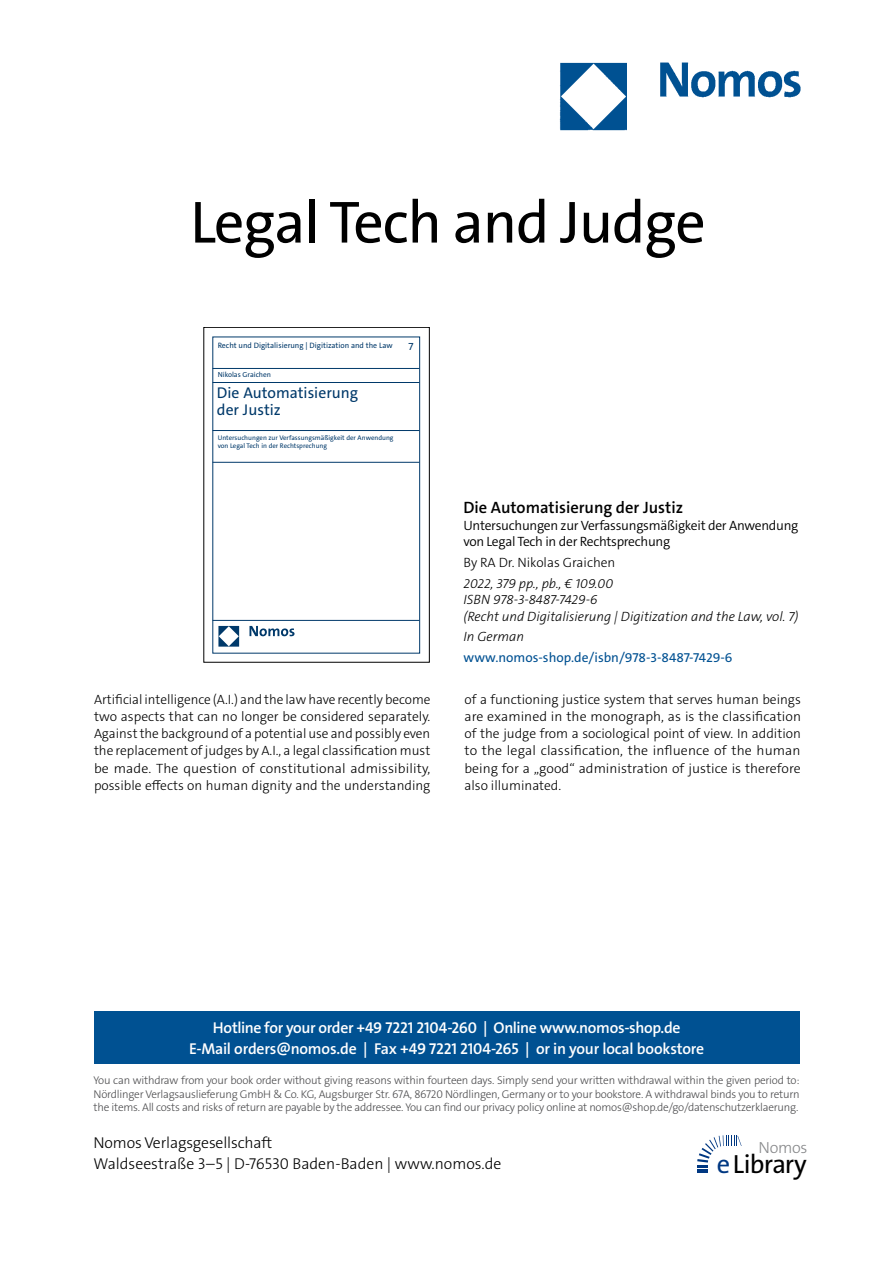
<style>
.page{position:relative;width:893px;height:1263px;background:#fff}
.page>*{position:absolute;margin:0;border:0;box-sizing:border-box;transform-origin:0 0}
._000_Headline{font:60px "The Sans Os F";letter-spacing:-.02em;color:#000}
.t1{font:26.4px "The Sans Os F";letter-spacing:-.03em;color:#000}
._001_Buchtitel{font:600 16.5px "The Sans C5";color:#000}
.t2{font:300 16.2px "The Sans Os F";letter-spacing:-.02em;color:#87888a}
.t3{font:600 15.75px/21px "The Sans Os F";letter-spacing:-.02em;color:#fff;text-align:center}
.t4{font:300 15.75px/21px "The Sans Os F";color:#000}
.t5{font:15.6px/16.6px "The Sans C5";color:#00396a}
._005_FließtextENGLIS{font:300 13.5px/17.2px "The Sans C5";color:#000;text-align:justify}
._004_Bibilo{font:italic 300 13.5px/16.5px "The Sans C5";color:#000}
._002_Untertitel{font:300 13.5px/16.5px "The Sans C5";letter-spacing:-.02em;color:#000}
.www_link{font:13.5px "The Sans C5";color:#005192}
._003_Autor{font:300 13.5px "The Sans C5";color:#000}
.t6{font:300 11.25px/13.5px "The Sans Os F";letter-spacing:-.02em;color:#4b4b4d;text-align:justify}
.t7{font:10.35px "The Sans C5";color:#00396a}
.t8{font:7.8px "The Sans C5";color:#00396a}
.t9{font:7.35px "The Sans C5";color:#00396a}
.t10{font:6.75px/8.1px "The Sans C5";color:#00396a}
.s1{color:#003882}
</style>
<div class="page">
<div style="left:94px;top:1011px;width:705px;height:52px;background:#005192"></div>
<svg style="left:697px;top:1135px;width:45px;height:38px"></svg>
<img style="left:559px;top:62px;width:242px;height:69px">
<div style="left:204px;top:327px;width:226px;height:335px;border:1px solid #000"></div>
<div style="left:213px;top:337px;width:207px;height:316px;border:1px solid #00396a"></div>
<hr style="left:213px;top:368px;width:206px;height:1px;background:#00396a">
<hr style="left:213px;top:430px;width:206px;height:1px;background:#00396a">
<hr style="left:213px;top:462px;width:206px;height:1px;background:#00396a">
<hr style="left:213px;top:620px;width:206px;height:1px;background:#00396a">
<svg style="left:249px;top:626px;width:46px;height:10px"></svg>
<svg style="left:218px;top:626px;width:21px;height:21px"></svg>
<hr style="left:213px;top:382px;width:206px;height:1px;background:#00396a">
<p class="_000_Headline" style="left:190px;top:184px;width:517px">Legal Tech and Judge</p>
<p class="t8" style="left:218px;top:341px;width:176px">Recht und Digitalisierung | Digitization and the Law</p>
<p class="t7" style="left:408px;top:340px;width:7px">7</p>
<p class="t9" style="left:218px;top:370px;width:55px">Nikolas Graichen</p>
<p class="t5" style="left:217px;top:385px;width:143px">Die Automatisierung der Justiz</p>
<p class="t10" style="left:218px;top:434px;width:177px">Untersuchungen zur Verfassungsmäßigkeit der Anwendung von Legal Tech in der Rechtsprechung</p>
<p class="_001_Buchtitel" style="left:463px;top:497px;width:221px">Die Automatisierung der Justiz</p>
<p class="_002_Untertitel" style="left:463px;top:517px;width:336px">Untersuchungen zur Verfassungsmäßigkeit der Anwendung von Legal Tech in der Rechtsprechung</p>
<p class="_003_Autor" style="left:463px;top:554px;width:153px">By RA Dr. Nikolas Graichen</p>
<p class="_004_Bibilo" style="left:463px;top:575px;width:337px">2022, 379 pp., pb., € 109.00<br>ISBN 978-3-8487-7429-6<br>(Recht und Digitalisierung | Digitization and the Law, vol. 7)</p>
<p class="_004_Bibilo" style="left:463px;top:629px;width:62px">In German</p>
<p class="www_link" style="left:463px;top:649px;width:271px">www.nomos-shop.de/isbn/978-3-8487-7429-6</p>
<p class="_005_FließtextENGLIS" style="left:94px;top:690px;width:338px">Artificial intelligence (A.I.) and the law have recently become two aspects that can no longer be considered separately.<br>Against the background of a potential use and possibly even the replacement of judges by A.I., a legal classification must be made. The question of constitutional admissibility, possible effects on human dignity and the understanding</p>
<p class="_005_FließtextENGLIS" style="left:464px;top:690px;width:338px">of a functioning justice system that serves human beings are examined in the monograph, as is the classification of the judge from a sociological point of view. In addition to the legal classification, the influence of the human being for a „good“ administration of justice is therefore also illuminated.</p>
<p class="t3" style="left:189px;top:1017px;width:517px">Hotline for your order +49 7221 2104-260 | Online www.nomos-shop.de<br>E-Mail orders@nomos.de | Fax +49 7221 2104-265 | or in your local bookstore</p>
<p class="t6" style="left:94px;top:1074px;width:708px">You can withdraw from your book order without giving reasons within fourteen days. Simply send your written withdrawal within the given period to:<br>Nördlinger Verlagsauslieferung GmbH &amp; Co. KG, Augsburger Str. 67A, 86720 Nördlingen, Germany or to your bookstore. A withdrawal binds you to return the items. All costs and risks of return are payable by the addressee. You can find our privacy policy online at nomos@shop.de/go/datenschutzerklaerung.</p>
<p class="t4" style="left:94px;top:1133px;width:409px">Nomos Verlagsgesellschaft<br>Waldseestraße 3–5 | D-76530 Baden-Baden | www.nomos.de</p>
<p class="t2" style="left:758px;top:1137px;width:51px">Nomos</p>
<h2 class="t1" style="left:717px;top:1147px;width:91px"><span class="s1">e</span>Library</h2>
</div>
